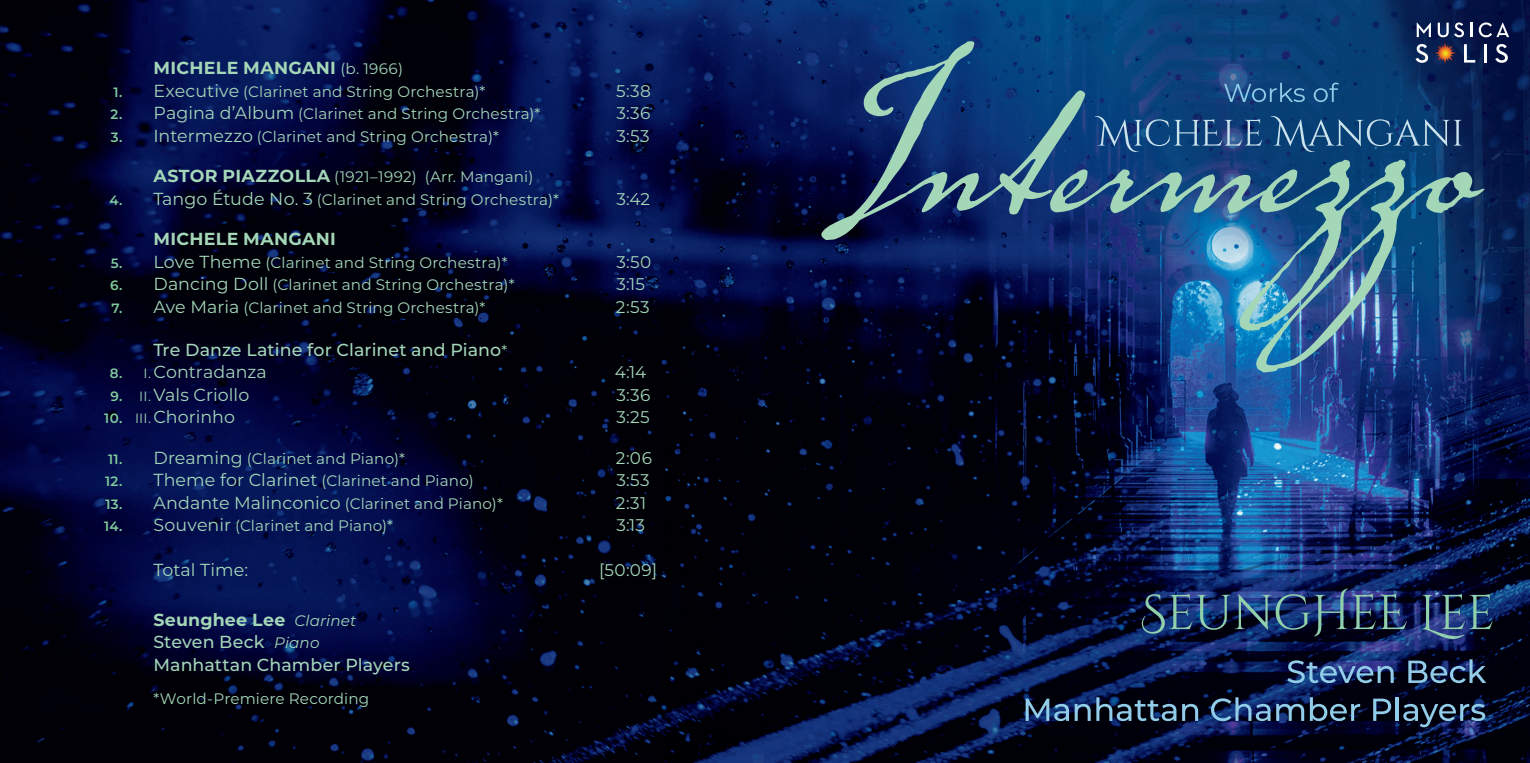
<style>
.page{position:relative;width:1530px;height:763px;background:#fff}
.page>*{position:absolute;margin:0;border:0;box-sizing:border-box;transform-origin:0 0}
.t1{font:500 17.55px/22.5px "Montserrat";letter-spacing:.005em;color:#a4d6b8}
.t2{font:700 17.55px "Montserrat";letter-spacing:.02em;color:#a4d6b8}
.t3{font:17.55px "Montserrat";color:#a4d6b8}
.t4{font:16.88px "Montserrat";letter-spacing:.025em;color:#a4d6b8}
.t5{font:15.3px/22.5px "Montserrat";letter-spacing:.005em;color:#a4d6b8}
.t6{font:600 13.5px/22.5px "Montserrat";letter-spacing:.02em;color:#80ca9c;text-align:justify}
.t7{font:13.5px/22.5px "Montserrat";color:#a4d6b8;text-align:right}
.s1{font-weight:400;font-size:15.3px}
.s2{font-size:17.55px}
.s3{font-weight:700;font-size:17.55px}
.s4{font-weight:400}
.s5{font-weight:700}
.s6{font-weight:400;font-style:italic;font-size:15.3px}
</style>
<div class="page">
<img style="left:0;top:0;width:1530px;height:763px">
<svg style="left:1142px;top:588px;width:265px;height:48px;background:#223a64"></svg>
<svg style="left:1422px;top:594px;width:70px;height:45px;background:#2c466e"></svg>
<svg style="left:1287px;top:660px;width:106px;height:23px;background:#3a5586"></svg>
<svg style="left:1408px;top:659px;width:78px;height:24px;background:#324866"></svg>
<svg style="left:1025px;top:698px;width:65px;height:23px"></svg>
<svg style="left:1096px;top:697px;width:80px;height:24px;background:#2e4358"></svg>
<svg style="left:1182px;top:704px;width:16px;height:17px"></svg>
<svg style="left:1211px;top:697px;width:59px;height:24px"></svg>
<svg style="left:1276px;top:704px;width:28px;height:17px"></svg>
<svg style="left:1310px;top:697px;width:50px;height:24px"></svg>
<svg style="left:1373px;top:698px;width:18px;height:23px"></svg>
<hr style="left:1395px;top:697px;width:3px;height:24px;background:#91cce8">
<svg style="left:1403px;top:704px;width:82px;height:23px;background:#314662"></svg>
<svg style="left:818px;top:22px;width:691px;height:350px;background:#1c4274"></svg>
<p class="t6" style="left:110px;top:80px;width:14px">1.<br>2.<br>3.</p>
<p class="t6" style="left:109px;top:188px;width:15px">4.</p>
<p class="t6" style="left:110px;top:251px;width:14px">5.<br>6.<br>7.</p>
<p class="t6" style="left:104px;top:362px;width:20px;text-align:center">8.<br>9.<br>10.</p>
<p class="t6" style="left:104px;top:447px;width:20px">11.<br>12.<br>13.<br>14.</p>
<p class="t2" style="left:153px;top:56px;width:251px">MICHELE MANGANI <span class="s1">(b. 1966)</span></p>
<p class="t5" style="left:153px;top:80px;width:333px"><span class="s2">Executive</span> (Clarinet and String Orchestra)*</p>
<p class="t4" style="left:616px;top:79px;width:36px">5:38</p>
<p class="t5" style="left:153px;top:102px;width:388px"><span class="s2">Pagina d’Album</span> (Clarinet and String Orchestra)*</p>
<p class="t4" style="left:616px;top:102px;width:36px">3:36</p>
<p class="t5" style="left:153px;top:125px;width:347px"><span class="s2">Intermezzo</span> (Clarinet and String Orchestra)*</p>
<p class="t4" style="left:616px;top:124px;width:35px">3:53</p>
<p class="t5" style="left:153px;top:165px;width:407px"><span class="s3">ASTOR PIAZZOLLA</span> (1921–1992) (Arr. Mangani)<br><span class="s2">Tango Étude No. 3</span> (Clarinet and String Orchestra)*</p>
<p class="t4" style="left:616px;top:187px;width:35px">3:42</p>
<p class="t2" style="left:153px;top:227px;width:184px">MICHELE MANGANI</p>
<p class="t5" style="left:153px;top:251px;width:356px"><span class="s2">Love Theme</span> (Clarinet and String Orchestra)*</p>
<p class="t4" style="left:616px;top:250px;width:36px">3:50</p>
<p class="t5" style="left:153px;top:273px;width:363px"><span class="s2">Dancing Doll</span> (Clarinet and String Orchestra)*</p>
<p class="t4" style="left:616px;top:273px;width:30px">3:15</p>
<p class="t5" style="left:153px;top:296px;width:333px"><span class="s2">Ave Maria</span> (Clarinet and String Orchestra)*</p>
<p class="t4" style="left:616px;top:295px;width:35px">2:53</p>
<p class="t1" style="left:153px;top:337px;width:355px">Tre Danze Latine for Clarinet and Piano<span class="s1">*<br></span><span class="s4">Contradanza</span></p>
<p class="t4" style="left:615px;top:361px;width:33px">4:14</p>
<p class="t7" style="left:135px;top:362px;width:17px">I.<br>II.<br>III.</p>
<p class="t3" style="left:153px;top:382px;width:97px">Vals Criollo</p>
<p class="t4" style="left:616px;top:383px;width:36px">3:36</p>
<p class="t3" style="left:153px;top:405px;width:83px">Chorinho</p>
<p class="t4" style="left:616px;top:406px;width:35px">3:25</p>
<p class="t5" style="left:153px;top:446px;width:253px"><span class="s2">Dreaming</span> (Clarinet and Piano)*</p>
<p class="t4" style="left:616px;top:446px;width:37px">2:06</p>
<p class="t5" style="left:153px;top:469px;width:322px"><span class="s2">Theme for Clarinet</span> (Clarinet and Piano)</p>
<p class="t4" style="left:616px;top:469px;width:35px">3:53</p>
<p class="t5" style="left:153px;top:491px;width:351px"><span class="s2">Andante Malinconico</span> (Clarinet and Piano)*</p>
<p class="t4" style="left:616px;top:491px;width:32px">2:31</p>
<p class="t5" style="left:153px;top:514px;width:241px"><span class="s2">Souvenir</span> (Clarinet and Piano)*</p>
<p class="t4" style="left:616px;top:514px;width:30px">3:13</p>
<p class="t3" style="left:153px;top:558px;width:96px">Total Time:</p>
<p class="t4" style="left:599px;top:559px;width:60px">[50:09]</p>
<p class="t1" style="left:153px;top:607px;width:258px"><span class="s5">Seunghee Lee</span> <span class="s6">Clarinet<br></span>Steven Beck <span class="s6">Piano<br></span>Manhattan Chamber Players</p>
<p class="t5" style="left:153px;top:686px;width:217px">*World-Premiere Recording</p>
</div>
